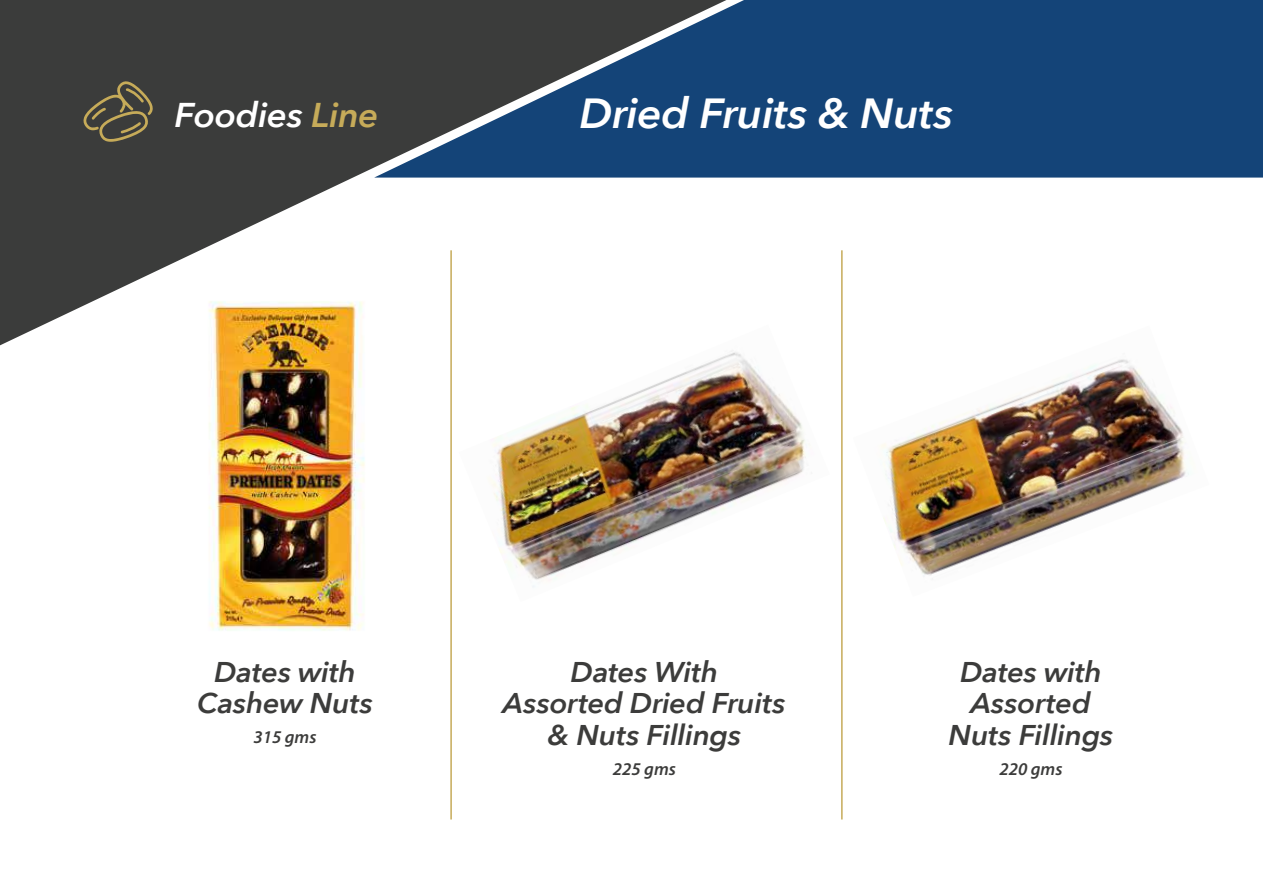
<style>
.page{position:relative;width:1263px;height:893px;background:#fff}
.page>*{position:absolute;margin:0;border:0;box-sizing:border-box;transform-origin:0 0}
.t1{font:italic 600 42px "Avenir Next";letter-spacing:-.015em;color:#fff;scale:1.04 1}
.t2{font:italic 600 34.35px "Avenir Next";letter-spacing:-.015em;color:#fff;scale:1.04 1}
.t3{font:italic 600 28.5px/31.5px "Avenir Next";letter-spacing:-.01em;color:#3c3c3b;text-align:center;scale:1.04 1}
.t4{font:italic 600 18px "Myriad Pro";color:#3c3c3b}
.s1{color:#c6ab59}
</style>
<div class="page">
<img style="left:208px;top:345px;width:157px;height:286px">
<img style="left:490px;top:350px;width:316px;height:237px">
<img style="left:881px;top:359px;width:308px;height:220px">
<div style="left:726px;top:0;width:537px;height:178px;background:#144478"></div>
<svg style="left:0;top:0;width:726px;height:345px;fill:#3b443b"></svg>
<svg style="left:83px;top:79px;width:70px;height:63px;background:#575241"></svg>
<hr style="left:450px;top:250px;width:2px;height:569px;background:#c6ab59">
<hr style="left:841px;top:250px;width:2px;height:569px;background:#c6ab59">
<p class="t2" style="left:175px;top:85px;width:198px">Foodies <span class="s1">Line</span></p>
<h1 class="t1" style="left:579px;top:77px;width:361px">Dried Fruits &amp; Nuts</h1>
<p class="t3" style="left:197px;top:655px;width:171px">Dates with<br>Cashew Nuts</p>
<p class="t4" style="left:254px;top:727px;width:65px">315 gms</p>
<p class="t3" style="left:503px;top:655px;width:273px">Dates With<br>Assorted Dried Fruits &amp; Nuts Fillings</p>
<p class="t4" style="left:613px;top:759px;width:65px">225 gms</p>
<p class="t3" style="left:948px;top:655px;width:160px">Dates with<br>Assorted<br>Nuts Fillings</p>
<p class="t4" style="left:999px;top:759px;width:65px">220 gms</p>
</div>
